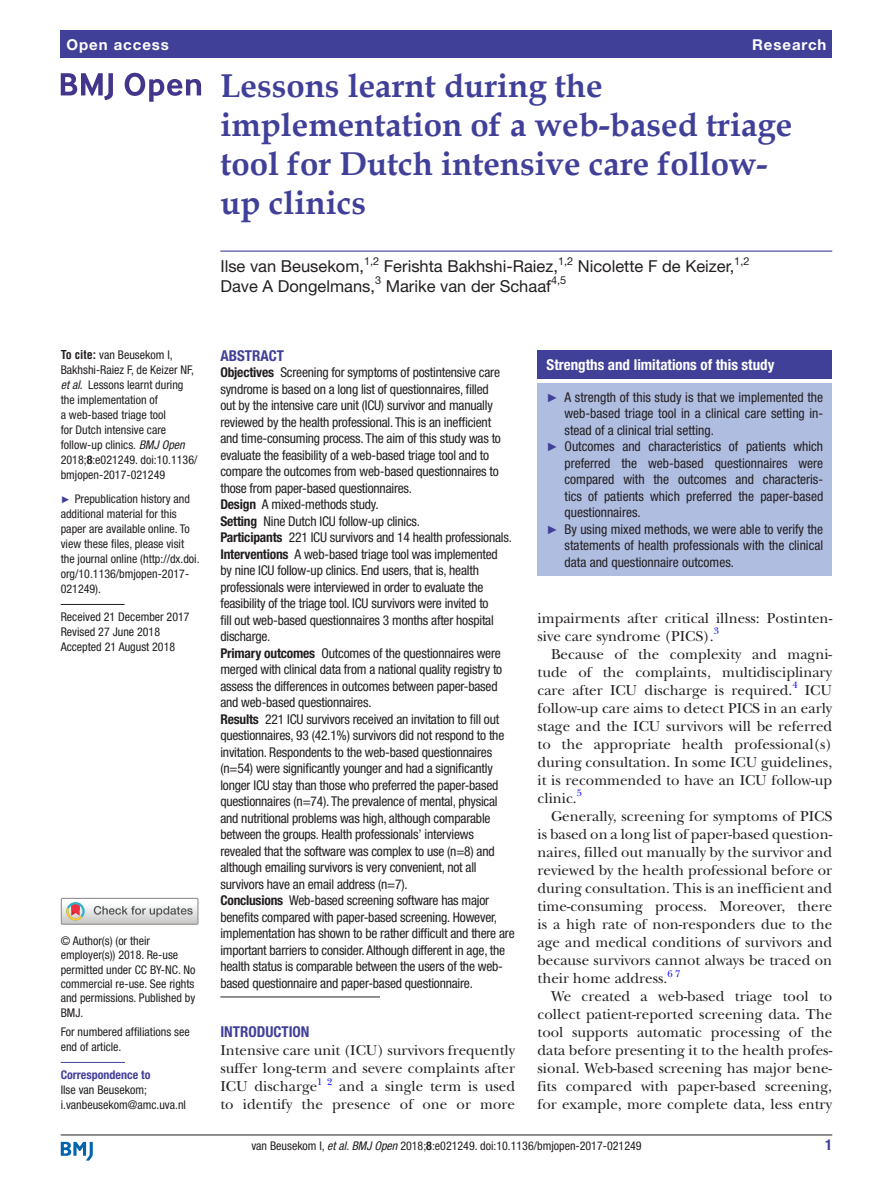
<style>
.page{position:relative;width:893px;height:1191px;background:#fff}
.page>*{position:absolute;margin:0;border:0;box-sizing:border-box;transform-origin:0 0}
.t1{font:700 33px/39px "Book Antiqua";color:#414099}
.t2{font:16.5px "Helvetica Neue LT Std";color:#231f20}
.t3{font:15px/18px "New Baskerville";color:#231f20;text-align:justify}
.t4{font:700 condensed 15px "Helvetica Neue LT Std";color:#fff}
.t5{font:700 condensed 15px "Helvetica Neue LT Std";color:#414099}
.t6{font:700 15px "Helvetica Neue LT Std";letter-spacing:.065em;color:#fff}
.t7{font:condensed 13.5px/16.5px "Helvetica Neue LT Std";letter-spacing:-.015em;color:#231f20}
.t8{font:condensed 12px/15px "Helvetica Neue LT Std";color:#231f20}
.t9{font:700 condensed 12px "Helvetica Neue LT Std";color:#414099}
.t10{font:10.95px "Helvetica Neue LT Std";color:#231f20}
.t11{font:9.9px "New Baskerville";color:#00f}
.s1{font-family:"Helvetica LT Std";font-weight:700}
.s2{font-style:italic}
.s3{font-weight:700}
.s4{font-family:"Arial";font-stretch:normal;font-size:9.75px;color:#414099}
.s5{font-family:"Arial";font-stretch:normal;font-size:12px;color:#414099}
</style>
<div class="page">
<hr style="left:61px;top:1134px;width:771px;height:1px;background:#231f20">
<svg style="left:61px;top:1141px;width:32px;height:19px"></svg>
<div style="left:61px;top:31px;width:771px;height:27px;background:#414099"></div>
<hr style="left:220px;top:250px;width:612px;height:2px;background:#414099">
<hr style="left:61px;top:604px;width:64px;height:1px;background:#231f20">
<hr style="left:61px;top:1062px;width:64px;height:1px;background:#414099">
<svg style="left:61px;top:73px;width:52px;height:27px"></svg>
<svg style="left:125px;top:73px;width:76px;height:29px"></svg>
<div style="left:61px;top:897px;width:138px;height:27px;border:1px solid #969090"></div>
<svg style="left:61px;top:898px;width:137px;height:26px"></svg>
<hr style="left:220px;top:996px;width:160px;height:1px;background:#231f20">
<div style="left:538px;top:350px;width:294px;height:29px;background:#414099"></div>
<div style="left:538px;top:383px;width:294px;height:192px;background:#afbde1"></div>
<p class="t6" style="left:66px;top:35px;width:104px">Open access</p>
<p class="t6" style="left:752px;top:35px;width:76px">Research</p>
<h1 class="t1" style="left:220px;top:66px;width:573px">Lessons learnt during the implementation of a web-based triage tool for Dutch intensive care follow&shy;up clinics</h1>
<p class="t2" style="left:220px;top:257px;width:145px">Ilse van Beusekom,</p>
<p class="t10" style="left:364px;top:254px;width:17px">1,2</p>
<p class="t2" style="left:384px;top:257px;width:176px">Ferishta Bakhshi-Raiez,</p>
<p class="t10" style="left:558px;top:254px;width:17px">1,2</p>
<p class="t2" style="left:578px;top:257px;width:158px">Nicolette F de Keizer,</p>
<p class="t10" style="left:734px;top:254px;width:17px">1,2</p>
<p class="t2" style="left:220px;top:276px;width:156px">Dave A Dongelmans,</p>
<p class="t10" style="left:375px;top:274px;width:8px">3</p>
<p class="t2" style="left:386px;top:276px;width:167px">Marike van der Schaaf</p>
<p class="t10" style="left:551px;top:274px;width:17px">4,5</p>
<p class="t8" style="left:61px;top:347px;width:138px"><span class="s1">To cite:</span> van Beusekom I,<br>Bakhshi-Raiez F, de Keizer NF, <span class="s2">et al</span>. Lessons learnt during the implementation of<br>a web-based triage tool<br>for Dutch intensive care follow-up clinics. <span class="s2">BMJ Open<br></span>2018;<span class="s3">8</span>:e021249. doi:10.1136/ bmjopen-2017-021249</p>
<p class="t8" style="left:61px;top:491px;width:140px"><span class="s4">►</span> Prepublication history and additional material for this paper are available online. To view these files, please visit the journal online (http://dx.doi. org/10.1136/bmjopen-2017-<br>021249).</p>
<p class="t8" style="left:61px;top:609px;width:130px">Received 21 December 2017<br>Revised 27 June 2018<br>Accepted 21 August 2018</p>
<p class="t8" style="left:61px;top:933px;width:136px;line-height:14.4px">© Author(s) (or their employer(s)) 2018. Re-use permitted under CC BY-NC. No commercial re-use. See rights and permissions. Published by<br>BMJ.</p>
<p class="t8" style="left:61px;top:1024px;width:130px">For numbered affiliations see end of article.</p>
<p class="t9" style="left:61px;top:1067px;width:91px">Correspondence to</p>
<p class="t8" style="left:61px;top:1082px;width:127px">Ilse van Beusekom; i.vanbeusekom@amc.uva.nl</p>
<p class="t5" style="left:220px;top:346px;width:65px">Abstract</p>
<p class="t7" style="left:220px;top:364px;width:296px"><span class="s3">Objectives</span> Screening for symptoms of postintensive care syndrome is based on a long list of questionnaires, filled<br>out by the intensive care unit (ICU) survivor and manually reviewed by the health professional. This is an inefficient<br>and time-consuming process. The aim of this study was to evaluate the feasibility of a web-based triage tool and to compare the outcomes from web-based questionnaires to those from paper-based questionnaires.<br><span class="s3">Design</span> A mixed-methods study.<br><span class="s3">Setting</span> Nine Dutch ICU follow-up clinics.<br><span class="s3">Participants</span> 221 ICU survivors and 14 health professionals.<br><span class="s3">Interventions</span> A web-based triage tool was implemented<br>by nine ICU follow-up clinics. End users, that is, health professionals were interviewed in order to evaluate the feasibility of the triage tool. ICU survivors were invited to<br>fill out web-based questionnaires 3 months after hospital discharge.<br><span class="s3">Primary outcomes</span> Outcomes of the questionnaires were merged with clinical data from a national quality registry to assess the differences in outcomes between paper-based and web-based questionnaires.<br><span class="s3">Results</span> 221 ICU survivors received an invitation to fill out questionnaires, 93 (42.1%) survivors did not respond to the invitation. Respondents to the web-based questionnaires (n=54) were significantly younger and had a significantly longer ICU stay than those who preferred the paper-based questionnaires (n=74). The prevalence of mental, physical and nutritional problems was high, although comparable between the groups. Health professionals’ interviews revealed that the software was complex to use (n=8) and although emailing survivors is very convenient, not all survivors have an email address (n=7).<br><span class="s3">Conclusions</span> Web-based screening software has major benefits compared with paper-based screening. However, implementation has shown to be rather difficult and there are important barriers to consider. Although different in age, the health status is comparable between the users of the web&shy;based questionnaire and paper-based questionnaire.</p>
<p class="t5" style="left:220px;top:1023px;width:91px">Introduction</p>
<p class="t3" style="left:220px;top:1041px;width:296px">Intensive care unit (ICU) survivors frequently suffer long-term and severe complaints after ICU discharge</p>
<p class="t11" style="left:317px;top:1075px;width:16px">1 2</p>
<p class="t3" style="left:220px;top:1077px;width:296px;text-align:right">and a single term is used<br>to identify the presence of one or more</p>
<p class="t4" style="left:547px;top:355px;width:229px">Strengths and limitations of this study</p>
<p class="t7" style="left:547px;top:388px;width:278px"><span class="s5">►</span> A strength of this study is that we implemented the</p>
<p class="t7" style="left:565px;top:405px;width:260px">web-based triage tool in a clinical care setting in-</p>
<p class="t7" style="left:565px;top:421px;width:151px">stead of a clinical trial setting.</p>
<p class="t7" style="left:547px;top:438px;width:278px"><span class="s5">►</span> Outcomes and characteristics of patients which</p>
<p class="t7" style="left:565px;top:454px;width:260px">preferred the web-based questionnaires were</p>
<p class="t7" style="left:565px;top:471px;width:260px">compared with the outcomes and characteris-</p>
<p class="t7" style="left:565px;top:487px;width:260px">tics of patients which preferred the paper-based</p>
<p class="t7" style="left:565px;top:504px;width:78px">questionnaires.</p>
<p class="t7" style="left:547px;top:520px;width:278px"><span class="s5">►</span> By using mixed methods, we were able to verify the</p>
<p class="t7" style="left:565px;top:537px;width:260px">statements of health professionals with the clinical</p>
<p class="t7" style="left:565px;top:553px;width:171px">data and questionnaire outcomes.</p>
<p class="t3" style="left:538px;top:609px;width:296px">impairments after critical illness: Postinten&shy;sive care syndrome (PICS).<sup>3</sup></p>
<p class="t3" style="left:538px;top:645px;width:296px;text-indent:14px">Because of the complexity and magni&shy;tude of the complaints, multidisciplinary care after ICU discharge is required.</p>
<p class="t11" style="left:792px;top:679px;width:7px">4</p>
<p class="t3" style="left:538px;top:681px;width:296px;text-indent:267px">ICU follow-up care aims to detect PICS in an early stage and the ICU survivors will be referred to the appropriate health professional(s) during consultation. In some ICU guidelines, it is recommended to have an ICU follow-up clinic.</p>
<p class="t11" style="left:577px;top:787px;width:7px">5</p>
<p class="t3" style="left:538px;top:807px;width:296px;text-indent:14px">Generally, screening for symptoms of PICS is based on a long list of paper-based question&shy;naires, filled out manually by the survivor and reviewed by the health professional before or during consultation. This is an inefficient and time-consuming process. Moreover, there is a high rate of non-responders due to the age and medical conditions of survivors and because survivors cannot always be traced on their home address.</p>
<p class="t11" style="left:667px;top:967px;width:14px">6 7</p>
<p class="t3" style="left:538px;top:987px;width:296px;text-indent:14px">We created a web-based triage tool to collect patient-reported screening data. The tool supports automatic processing of the data before presenting it to the health profes&shy;sional. Web-based screening has major bene&shy;fits compared with paper-based screening, for example, more complete data, less entry</p>
<p class="t8" style="left:251px;top:1137px;width:392px">van Beusekom I, <span class="s2">et al</span>. <span class="s2">BMJ Open</span> 2018;<span class="s3">8</span>:e021249. doi:10.1136/bmjopen-2017-021249</p>
<p class="t5" style="left:825px;top:1135px;width:9px">1</p>
</div>
